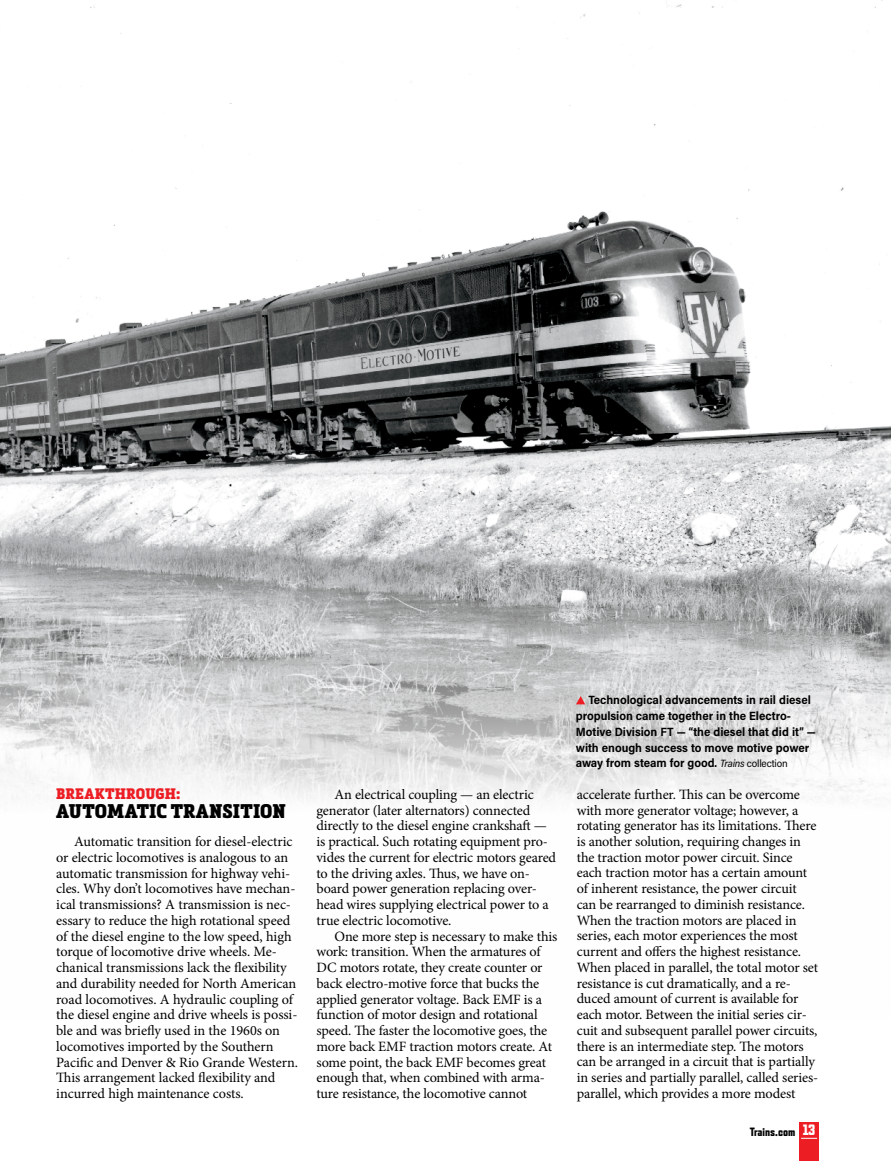
<style>
.page{position:relative;width:891px;height:1161px;background:#fff}
.page>*{position:absolute;margin:0;border:0;box-sizing:border-box;transform-origin:0 0}
.t1{font:900 19.5px "Metronic Slab Narrow";letter-spacing:.01em;color:#000}
.t2{font:900 15px "Metronic Slab Narrow";letter-spacing:.01em;color:#ed1d24}
.t3{font:14.25px/15.8px "Minion Pro";letter-spacing:-.01em;color:#000}
.t4{font:700 12px/15.8px "Acumin Pro Semi Cond";letter-spacing:-.005em;color:#000}
.t5{font:800 12px "Refrigerator Deluxe";color:#000}
.s1{font-weight:400;font-style:italic;font-size:10.5px}
.s2{font-weight:400;font-size:10.5px}
.s3{font-size:15px;color:#fff}
</style>
<div class="page">
<img style="left:0;top:0;width:891px;height:805px">
<div style="left:799px;top:1122px;width:20px;height:39px;background:#ed1d24"></div>
<svg style="left:801px;top:1138px;width:16px;height:1px"></svg>
<svg style="left:576px;top:696px;width:9px;height:8px"></svg>
<p class="t2" style="left:56px;top:784px;width:126px">BREAKTHROUGH:</p>
<h1 class="t1" style="left:56px;top:799px;width:231px">AUTOMATIC TRANSITION</h1>
<p class="t3" style="left:56px;top:834px;width:243px;text-indent:18px">Automatic transition for diesel-electric or electric locomotives is analogous to an automatic transmission for highway vehi&shy;cles. Why don’t locomotives have mechan&shy;ical transmissions? A transmission is nec&shy;essary to reduce the high rotational speed of the diesel engine to the low speed, high torque of locomotive drive wheels. Me&shy;chanical transmissions lack the flexibility and durability needed for North American road locomotives. A hydraulic coupling of the diesel engine and drive wheels is possi&shy;ble and was briefly used in the 1960s on locomotives imported by the Southern Pacific and Denver &amp; Rio Grande Western.<br>This arrangement lacked flexibility and incurred high maintenance costs.</p>
<p class="t3" style="left:316px;top:786px;width:241px;text-indent:18px">An electrical coupling — an electric generator (later alternators) connected directly to the diesel engine crankshaft — is practical. Such rotating equipment pro&shy;vides the current for electric motors geared to the driving axles. Thus, we have on&shy;board power generation replacing over&shy;head wires supplying electrical power to a true electric locomotive.</p>
<p class="t3" style="left:316px;top:928px;width:242px;text-indent:18px">One more step is necessary to make this work: transition. When the armatures of DC motors rotate, they create counter or back electro-motive force that bucks the applied generator voltage. Back EMF is a function of motor design and rotational speed. The faster the locomotive goes, the more back EMF traction motors create. At some point, the back EMF becomes great enough that, when combined with arma&shy;ture resistance, the locomotive cannot</p>
<p class="t4" style="left:576px;top:692px;width:242px;text-indent:12px">Technological advancements in rail diesel propulsion came together in the Electro-Motive Division FT — “the diesel that did it” — with enough success to move motive power away from steam for good. <span class="s1">Trains</span> <span class="s2">collection</span></p>
<p class="t3" style="left:577px;top:786px;width:243px">accelerate further. This can be overcome with more generator voltage; however, a rotating generator has its limitations. There is another solution, requiring changes in the traction motor power circuit. Since each traction motor has a certain amount of inherent resistance, the power circuit can be rearranged to diminish resistance.<br>When the traction motors are placed in series, each motor experiences the most current and offers the highest resistance.<br>When placed in parallel, the total motor set resistance is cut dramatically, and a re&shy;duced amount of current is available for each motor. Between the initial series cir&shy;cuit and subsequent parallel power circuits, there is an intermediate step. The motors can be arranged in a circuit that is partially in series and partially parallel, called series&shy;parallel, which provides a more modest</p>
<p class="t5" style="left:750px;top:1124px;width:67px">Trains.com <span class="s3">13</span></p>
</div>
